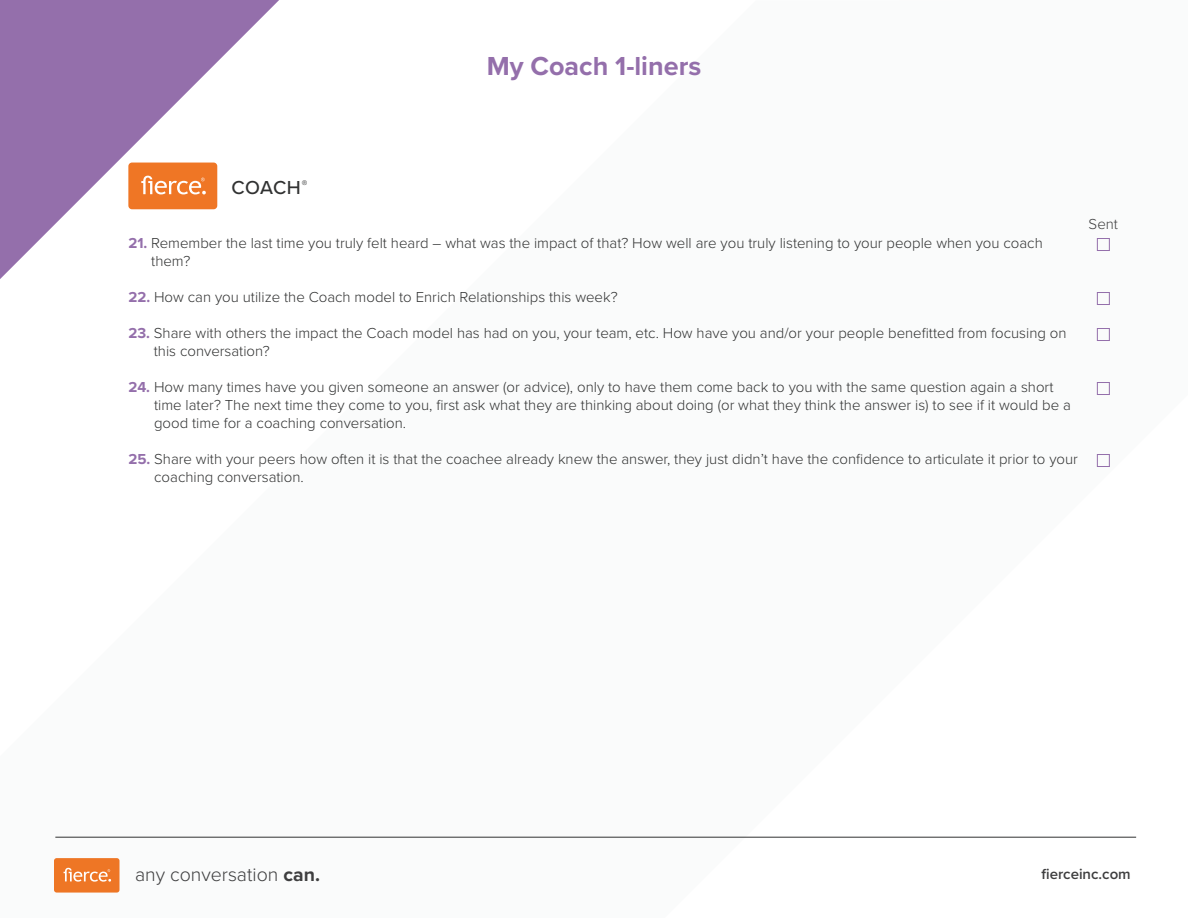
<style>
.page{position:relative;width:1188px;height:918px;background:#fff}
.page>*{position:absolute;margin:0;border:0;box-sizing:border-box;transform-origin:0 0}
.t1{font:700 27px "Proxima Nova";color:#946fab}
.t2{font:300 19.5px "Proxima Nova";color:#3e3e3f}
.t3{font:500 19.5px "Proxima Nova";letter-spacing:.01em;color:#313232}
.t4{font:300 15px/18px "Proxima Nova";color:#313232}
.t5{font:600 15px "Proxima Nova";color:#3e3e3f}
.t6{font:300 15px "Proxima Nova";color:#3e3e3f}
.s1{font-weight:700;color:#946fab}
.s2{font-weight:700}
</style>
<div class="page">
<div style="left:54px;top:858px;width:66px;height:35px;background:#ee7625;border-radius:3px"></div>
<svg style="left:64px;top:868px;width:47px;height:14px"></svg>
<hr style="left:55px;top:837px;width:1081px;height:1px;background:#313232">
<svg style="left:0;top:0;width:279px;height:279px;fill:#946fab"></svg>
<div style="left:128px;top:163px;width:89px;height:46px;background:#ef7625;border-radius:4px"></div>
<svg style="left:141px;top:176px;width:65px;height:18px"></svg>
<div style="left:1097px;top:238px;width:13px;height:13px;border:1px solid #946fab"></div>
<div style="left:1097px;top:292px;width:13px;height:13px;border:1px solid #946fab"></div>
<div style="left:1097px;top:328px;width:13px;height:13px;border:1px solid #946fab"></div>
<div style="left:1097px;top:382px;width:13px;height:13px;border:1px solid #946fab"></div>
<div style="left:1097px;top:454px;width:13px;height:13px;border:1px solid #946fab"></div>
<h1 class="t1" style="left:487px;top:46px;width:216px">My Coach 1-liners</h1>
<h2 class="t3" style="left:232px;top:173px;width:77px">COACH<sup>®</sup></h2>
<p class="t4" style="left:151px;top:234px;width:893px;text-indent:-23px"><span class="s1">21.</span> Remember the last time you truly felt heard – what was the impact of that? How well are you truly listening to your people when you coach them?</p>
<p class="t4" style="left:128px;top:288px;width:491px"><span class="s1">22.</span> How can you utilize the Coach model to Enrich Relationships this week?</p>
<p class="t4" style="left:154px;top:324px;width:914px;text-indent:-25px"><span class="s1">23.</span> Share with others the impact the Coach model has had on you, your team, etc. How have you and/or your people benefitted from focusing on this conversation?</p>
<p class="t4" style="left:154px;top:378px;width:919px;text-indent:-26px"><span class="s1">24.</span> How many times have you given someone an answer (or advice), only to have them come back to you with the same question again a short time later? The next time they come to you, first ask what they are thinking about doing (or what they think the answer is) to see if it would be a good time for a coaching conversation.</p>
<p class="t4" style="left:154px;top:450px;width:925px;text-indent:-26px"><span class="s1">25.</span> Share with your peers how often it is that the coachee already knew the answer, they just didn’t have the confidence to articulate it prior to your coaching conversation.</p>
<p class="t6" style="left:1089px;top:213px;width:31px">Sent</p>
<h2 class="t2" style="left:135px;top:860px;width:186px">any conversation <span class="s2">can.</span></h2>
<p class="t5" style="left:1041px;top:863px;width:91px">fierceinc.com</p>
</div>
